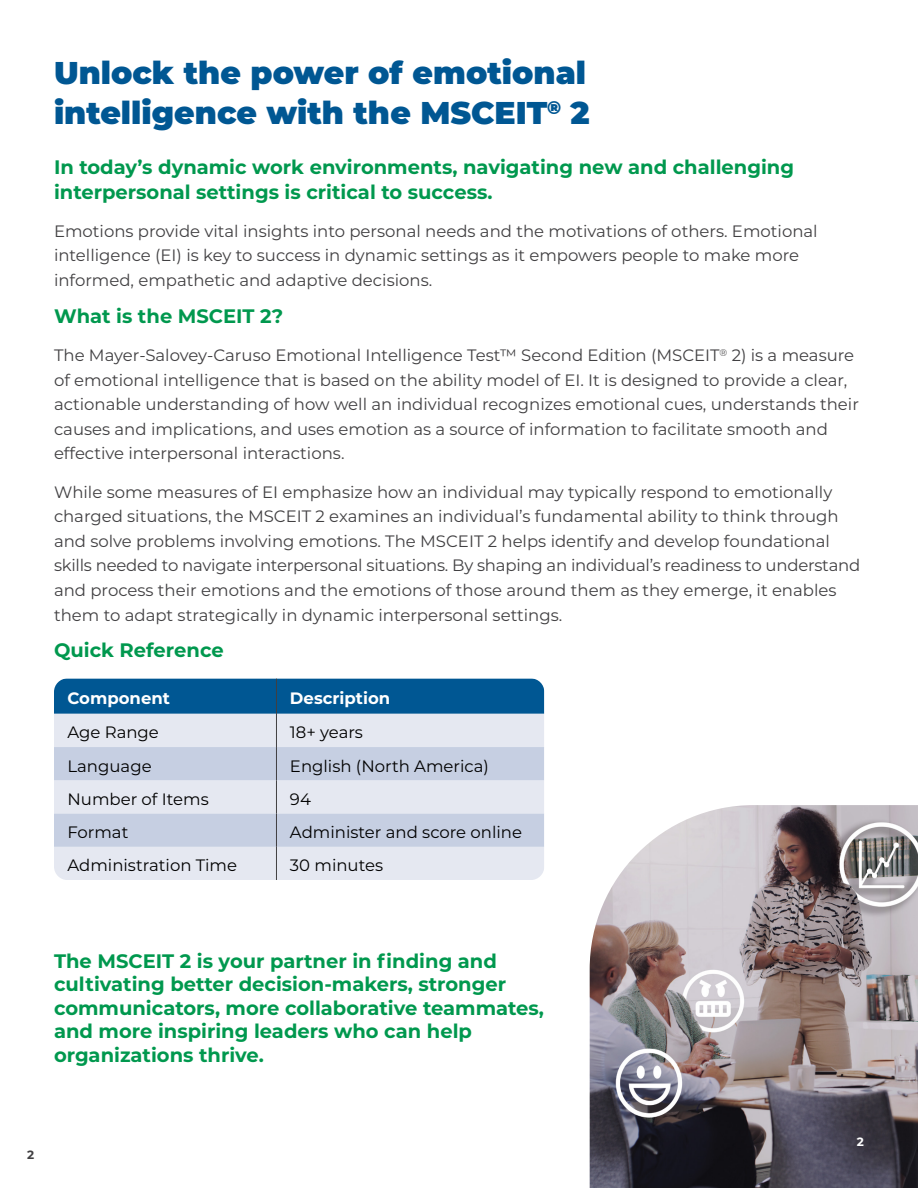
<style>
.page{position:relative;width:918px;height:1188px;background:#fff}
.page>*{position:absolute;margin:0;border:0;box-sizing:border-box;transform-origin:0 0}
.t1{font:900 31.5px/39.6px "Montserrat";color:#005793}
.t2{font:700 19.5px/23.4px "Montserrat";color:#00984e}
.t3{font:16.5px/24.6px "Montserrat";color:#414042}
.t4{font:16.5px "Montserrat";color:#000}
.t5{font:700 16.5px "Montserrat";color:#fff}
.t6{font:700 12px "Montserrat";color:#fff}
.t7{font:700 12px "Montserrat";color:#414042}
</style>
<div class="page">
<img style="left:590px;top:805px;width:328px;height:383px">
<div style="left:54px;top:678px;width:490px;height:36px;background:#005793"></div>
<div style="left:54px;top:714px;width:490px;height:166px;background:#e5e8f1"></div>
<svg style="left:54px;top:747px;width:490px;height:100px;background:#d0d7e7"></svg>
<hr style="left:276px;top:678px;width:1px;height:36px;background:#414042">
<hr style="left:276px;top:714px;width:1px;height:33px;background:#414042">
<hr style="left:276px;top:747px;width:1px;height:33px;background:#414042">
<hr style="left:276px;top:780px;width:1px;height:34px;background:#414042">
<hr style="left:276px;top:814px;width:1px;height:33px;background:#414042">
<hr style="left:276px;top:847px;width:1px;height:33px;background:#414042">
<h1 class="t1" style="left:54px;top:52px;width:537px">Unlock the power of emotional intelligence with the MSCEIT<sup>®</sup> 2</h1>
<p class="t2" style="left:54px;top:154px;width:742px;line-height:24.3px">In today’s dynamic work environments, navigating new and challenging interpersonal settings is critical to success.</p>
<p class="t3" style="left:54px;top:218px;width:765px">Emotions provide vital insights into personal needs and the motivations of others. Emotional intelligence (EI) is key to success in dynamic settings as it empowers people to make more informed, empathetic and adaptive decisions.</p>
<p class="t2" style="left:54px;top:303px;width:231px">What is the MSCEIT 2?</p>
<p class="t3" style="left:54px;top:342px;width:807px">The Mayer-Salovey-Caruso Emotional Intelligence Test™ Second Edition (MSCEIT<sup>®</sup> 2) is a measure of emotional intelligence that is based on the ability model of EI. It is designed to provide a clear, actionable understanding of how well an individual recognizes emotional cues, understands their causes and implications, and uses emotion as a source of information to facilitate smooth and effective interpersonal interactions.</p>
<p class="t3" style="left:54px;top:479px;width:808px">While some measures of EI emphasize how an individual may typically respond to emotionally charged situations, the MSCEIT 2 examines an individual’s fundamental ability to think through and solve problems involving emotions. The MSCEIT 2 helps identify and develop foundational skills needed to navigate interpersonal situations. By shaping an individual’s readiness to understand and process their emotions and the emotions of those around them as they emerge, it enables them to adapt strategically in dynamic interpersonal settings.</p>
<p class="t2" style="left:54px;top:638px;width:171px">Quick Reference</p>
<p class="t5" style="left:68px;top:686px;width:104px">Component</p>
<p class="t5" style="left:290px;top:686px;width:102px">Description</p>
<p class="t4" style="left:68px;top:721px;width:93px">Age Range</p>
<p class="t4" style="left:290px;top:721px;width:75px">18+ years</p>
<p class="t4" style="left:68px;top:754px;width:86px">Language</p>
<p class="t4" style="left:290px;top:754px;width:200px">English (North America)</p>
<p class="t4" style="left:68px;top:788px;width:143px">Number of Items</p>
<p class="t4" style="left:290px;top:788px;width:22px">94</p>
<p class="t4" style="left:68px;top:821px;width:62px">Format</p>
<p class="t4" style="left:290px;top:821px;width:234px">Administer and score online</p>
<p class="t4" style="left:68px;top:854px;width:171px">Administration Time</p>
<p class="t4" style="left:290px;top:854px;width:95px">30 minutes</p>
<p class="t2" style="left:54px;top:948px;width:492px">The MSCEIT 2 is your partner in finding and cultivating better decision-makers, stronger communicators, more collaborative teammates, and more inspiring leaders who can help organizations thrive.</p>
<p class="t7" style="left:27px;top:1146px;width:9px">2</p>
<p class="t6" style="left:857px;top:1133px;width:9px">2</p>
</div>
